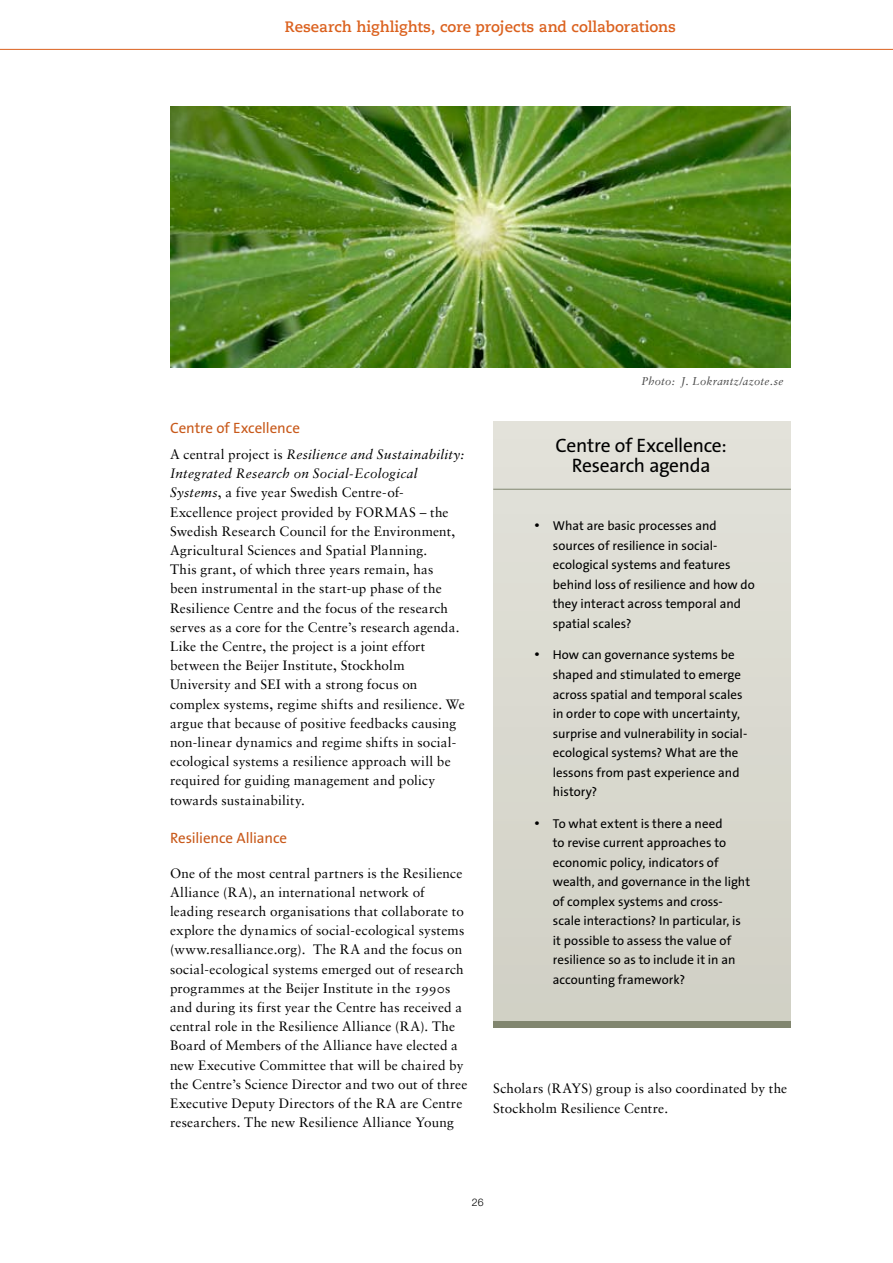
<style>
.page{position:relative;width:893px;height:1263px;background:#fff}
.page>*{position:absolute;margin:0;border:0;box-sizing:border-box;transform-origin:0 0}
.t1{font:19.5px/19.5px "The Sans B W5 Plain";letter-spacing:-.015em;color:#000;text-align:center}
.t2{font:700 15px "Caecilia Com 75";color:#db611e}
.t3{font:15px "The Sans B W5 Plain";letter-spacing:-.005em;color:#c8591a}
.t4{font:13.5px/19.2px "Sabon Roman Os F";letter-spacing:.015em;color:#000}
.t5{font:13.5px/19.2px "Sabon Italic Os F";letter-spacing:.02em;color:#000}
.t6{font:12.9px/19.5px "The Sans B W5 Plain";color:#000}
.t7{font:11.25px "Sabon Italic Os F";letter-spacing:.02em;color:#494949}
.t8{font:300 10.5px "Helvetica Neue LT Std";color:#000}
.s1{font-family:"Sabon Roman Os F"}
.s2{font-family:"Sabon Italic Os F"}
</style>
<div class="page">
<hr style="left:0;top:49px;width:893px;height:1px;background:#db611e">
<div style="left:493px;top:422px;width:298px;height:602px;background:#dad9d0"></div>
<div style="left:493px;top:1021px;width:298px;height:7px;background:#81866f"></div>
<img style="left:170px;top:106px;width:621px;height:261px">
<hr style="left:493px;top:489px;width:298px;height:1px;background:#81866f">
<p class="t2" style="left:285px;top:17px;width:393px">Research highlights, core projects and collaborations</p>
<p class="t3" style="left:170px;top:418px;width:131px">Centre of Excellence</p>
<p class="t5" style="left:170px;top:445px;width:296px"><span class="s1">A central project is</span> Resilience and Sustainability:<br>Integrated Research on Social-Ecological</p>
<p class="t4" style="left:170px;top:483px;width:296px"><span class="s2">Systems</span>, a five year Swedish Centre-of-Excellence project provided by FORMAS – the Swedish Research Council for the Environment, Agricultural Sciences and Spatial Planning.<br>This grant, of which three years remain, has<br>been instrumental in the start-up phase of the Resilience Centre and the focus of the research serves as a core for the Centre’s research agenda.<br>Like the Centre, the project is a joint effort between the Beijer Institute, Stockholm University and SEI with a strong focus on complex systems, regime shifts and resilience. We argue that because of positive feedbacks causing non-linear dynamics and regime shifts in social&shy;ecological systems a resilience approach will be required for guiding management and policy towards sustainability.</p>
<p class="t3" style="left:170px;top:828px;width:119px">Resilience Alliance</p>
<p class="t4" style="left:170px;top:863px;width:299px">One of the most central partners is the Resilience Alliance (RA), an international network of leading research organisations that collaborate to explore the dynamics of social-ecological systems (www.resalliance.org). The RA and the focus on social-ecological systems emerged out of research programmes at the Beijer Institute in the 1990s and during its first year the Centre has received a central role in the Resilience Alliance (RA). The Board of Members of the Alliance have elected a new Executive Committee that will be chaired by the Centre’s Science Director and two out of three Executive Deputy Directors of the RA are Centre researchers. The new Resilience Alliance Young</p>
<p class="t7" style="left:641px;top:374px;width:144px">Photo: J. Lokrantz/azote.se</p>
<h1 class="t1" style="left:556px;top:436px;width:173px">Centre of Excellence:<br>Research agenda</h1>
<p class="t6" style="left:553px;top:516px;width:204px;text-indent:-18px">• What are basic processes and sources of resilience in social&shy;ecological systems and features behind loss of resilience and how do they interact across temporal and spatial scales?</p>
<p class="t6" style="left:553px;top:645px;width:196px;text-indent:-18px">• How can governance systems be shaped and stimulated to emerge across spatial and temporal scales in order to cope with uncertainty, surprise and vulnerability in social&shy;ecological systems? What are the lessons from past experience and history?</p>
<p class="t6" style="left:553px;top:813px;width:199px;text-indent:-18px">• To what extent is there a need<br>to revise current approaches to economic policy, indicators of wealth, and governance in the light of complex systems and cross&shy;scale interactions? In particular, is it possible to assess the value of resilience so as to include it in an accounting framework?</p>
<p class="t4" style="left:493px;top:1079px;width:295px">Scholars (RAYS) group is also coordinated by the<br>Stockholm Resilience Centre.</p>
<p class="t8" style="left:472px;top:1196px;width:13px">26</p>
</div>
